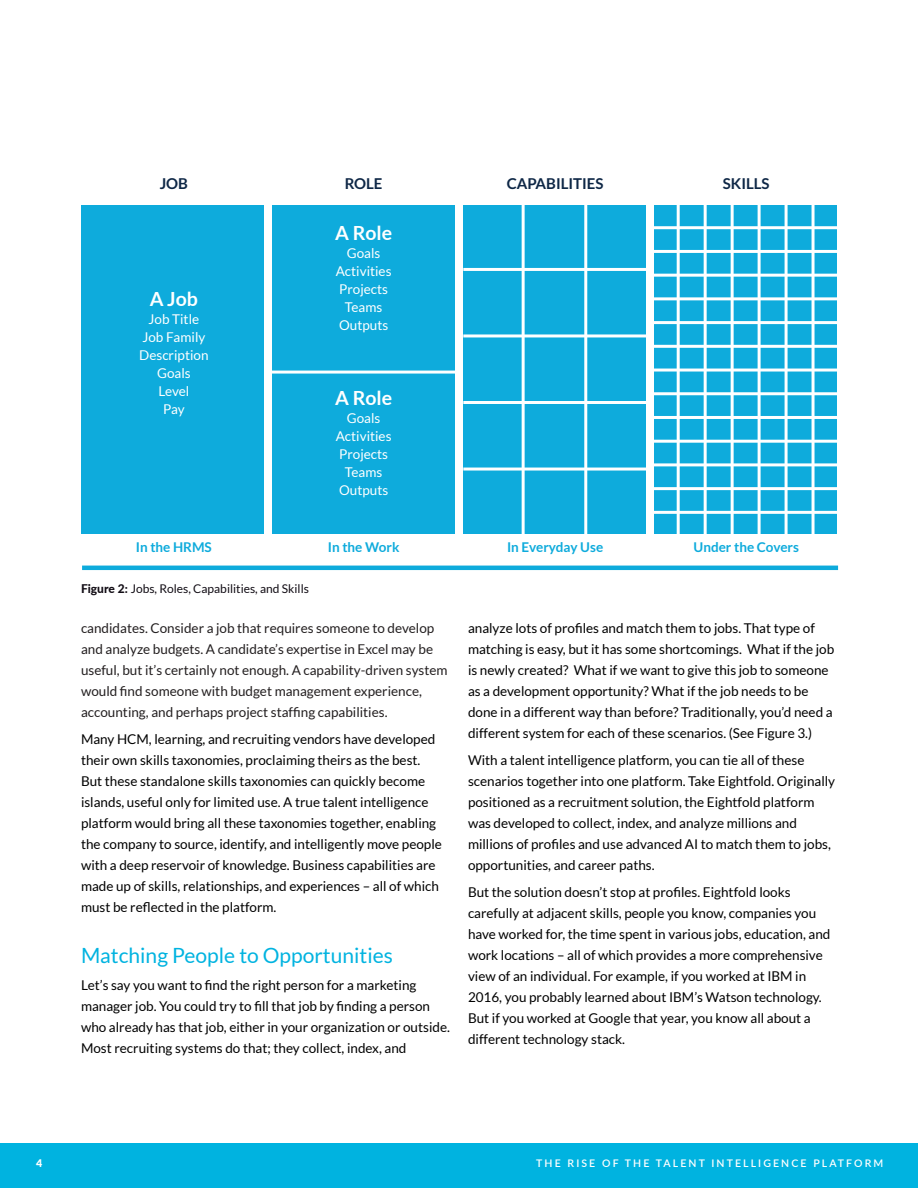
<style>
.page{position:relative;width:918px;height:1188px;background:#fff}
.page>*{position:absolute;margin:0;border:0;box-sizing:border-box;transform-origin:0 0}
.t1{font:21px "Lato";color:#00b3e0}
.t2{font:700 19.5px "Lato";color:#fff}
.t3{font:700 15px "Lato";color:#0e2746}
.t4{font:13.5px/21px "Lato";color:#000}
.t5{font:13.5px/21px "Lato";color:#231f20}
.t6{font:13.5px/18px "Lato";color:#fff;text-align:center}
.t7{font:700 13.5px "Lato";color:#0eabdc}
.t8{font:12px "Lato";color:#120d15}
.t9{font:600 10.5px "Lato";letter-spacing:.2em;color:#fff}
.t10{font:900 10.5px "Lato";color:#fff}
.s1{font-weight:800}
</style>
<div class="page">
<div style="left:0;top:1143px;width:918px;height:45px;background:#00b3e0"></div>
<div style="left:81px;top:206px;width:182px;height:328px;background:#0eabdc"></div>
<div style="left:272px;top:206px;width:183px;height:328px;background:#0eabdc"></div>
<div style="left:463px;top:206px;width:183px;height:328px;background:#0eabdc"></div>
<div style="left:655px;top:206px;width:182px;height:328px;background:#0eabdc"></div>
<hr style="left:271px;top:371px;width:188px;height:3px;background:#fff">
<hr style="left:463px;top:268px;width:188px;height:3px;background:#fff">
<hr style="left:653px;top:226px;width:188px;height:3px;background:#fff">
<hr style="left:653px;top:274px;width:188px;height:3px;background:#fff">
<hr style="left:653px;top:321px;width:188px;height:3px;background:#fff">
<hr style="left:653px;top:369px;width:188px;height:3px;background:#fff">
<hr style="left:653px;top:416px;width:188px;height:3px;background:#fff">
<hr style="left:653px;top:463px;width:188px;height:3px;background:#fff">
<hr style="left:653px;top:250px;width:188px;height:3px;background:#fff">
<hr style="left:653px;top:297px;width:188px;height:3px;background:#fff">
<hr style="left:653px;top:345px;width:188px;height:3px;background:#fff">
<hr style="left:653px;top:392px;width:188px;height:3px;background:#fff">
<hr style="left:653px;top:440px;width:188px;height:3px;background:#fff">
<hr style="left:653px;top:487px;width:188px;height:3px;background:#fff">
<hr style="left:653px;top:511px;width:188px;height:3px;background:#fff">
<hr style="left:522px;top:197px;width:3px;height:341px;background:#fff">
<hr style="left:677px;top:197px;width:3px;height:341px;background:#fff">
<hr style="left:584px;top:197px;width:3px;height:341px;background:#fff">
<hr style="left:704px;top:202px;width:3px;height:342px;background:#fff">
<hr style="left:731px;top:202px;width:3px;height:342px;background:#fff">
<hr style="left:758px;top:202px;width:3px;height:342px;background:#fff">
<hr style="left:785px;top:202px;width:3px;height:342px;background:#fff">
<hr style="left:812px;top:202px;width:3px;height:342px;background:#fff">
<hr style="left:463px;top:334px;width:188px;height:3px;background:#fff">
<hr style="left:463px;top:401px;width:188px;height:3px;background:#fff">
<hr style="left:463px;top:468px;width:188px;height:3px;background:#fff">
<hr style="left:82px;top:566px;width:756px;height:4px;background:#0eabdc">
<p class="t3" style="left:160px;top:178px;width:30px">JOB</p>
<p class="t3" style="left:345px;top:178px;width:39px">ROLE</p>
<p class="t3" style="left:507px;top:178px;width:98px">CAPABILITIES</p>
<p class="t3" style="left:723px;top:178px;width:48px">SKILLS</p>
<h2 class="t2" style="left:150px;top:292px;width:50px">A Job</h2>
<p class="t6" style="left:139px;top:311px;width:71px">Job Title<br>Job Family<br>Description<br>Goals<br>Level<br>Pay</p>
<h2 class="t2" style="left:335px;top:226px;width:59px">A Role</h2>
<p class="t6" style="left:336px;top:245px;width:57px">Goals<br>Activities<br>Projects<br>Teams<br>Outputs</p>
<h2 class="t2" style="left:335px;top:391px;width:59px">A Role</h2>
<p class="t6" style="left:336px;top:410px;width:57px">Goals<br>Activities<br>Projects<br>Teams<br>Outputs</p>
<p class="t7" style="left:136px;top:542px;width:78px">In the HRMS</p>
<p class="t7" style="left:328px;top:542px;width:73px">In the Work</p>
<p class="t7" style="left:507px;top:542px;width:98px">In Everyday Use</p>
<p class="t7" style="left:694px;top:542px;width:107px">Under the Covers</p>
<p class="t8" style="left:81px;top:584px;width:229px"><span class="s1">Figure 2:</span> Jobs, Roles, Capabilities, and Skills</p>
<p class="t5" style="left:81px;top:619px;width:368px">candidates. Consider a job that requires someone to develop and analyze budgets. A candidate’s expertise in Excel may be useful, but it’s certainly not enough. A capability-driven system would find someone with budget management experience, accounting, and perhaps project staffing capabilities.</p>
<p class="t4" style="left:81px;top:730px;width:362px">Many HCM, learning, and recruiting vendors have developed their own skills taxonomies, proclaiming theirs as the best.<br>But these standalone skills taxonomies can quickly become islands, useful only for limited use. A true talent intelligence platform would bring all these taxonomies together, enabling the company to source, identify, and intelligently move people with a deep reservoir of knowledge. Business capabilities are made up of skills, relationships, and experiences – all of which must be reflected in the platform.</p>
<h1 class="t1" style="left:81px;top:947px;width:313px">Matching People to Opportunities</h1>
<p class="t4" style="left:81px;top:975px;width:370px">Let’s say you want to find the right person for a marketing manager job. You could try to fill that job by finding a person who already has that job, either in your organization or outside.<br>Most recruiting systems do that; they collect, index, and</p>
<p class="t4" style="left:468px;top:618px;width:368px">analyze lots of profiles and match them to jobs. That type of matching is easy, but it has some shortcomings. What if the job is newly created? What if we want to give this job to someone as a development opportunity? What if the job needs to be done in a different way than before? Traditionally, you’d need a different system for each of these scenarios. (See Figure 3.)</p>
<p class="t4" style="left:468px;top:751px;width:369px">With a talent intelligence platform, you can tie all of these scenarios together into one platform. Take Eightfold. Originally positioned as a recruitment solution, the Eightfold platform was developed to collect, index, and analyze millions and millions of profiles and use advanced AI to match them to jobs, opportunities, and career paths.</p>
<p class="t4" style="left:468px;top:882px;width:364px">But the solution doesn’t stop at profiles. Eightfold looks carefully at adjacent skills, people you know, companies you have worked for, the time spent in various jobs, education, and work locations – all of which provides a more comprehensive view of an individual. For example, if you worked at IBM in 2016, you probably learned about IBM’s Watson technology.<br>But if you worked at Google that year, you know all about a different technology stack.</p>
<p class="t10" style="left:36px;top:1157px;width:8px">4</p>
<p class="t9" style="left:536px;top:1157px;width:349px">THE RISE OF THE TALENT INTELLIGENCE PLATFORM</p>
</div>
